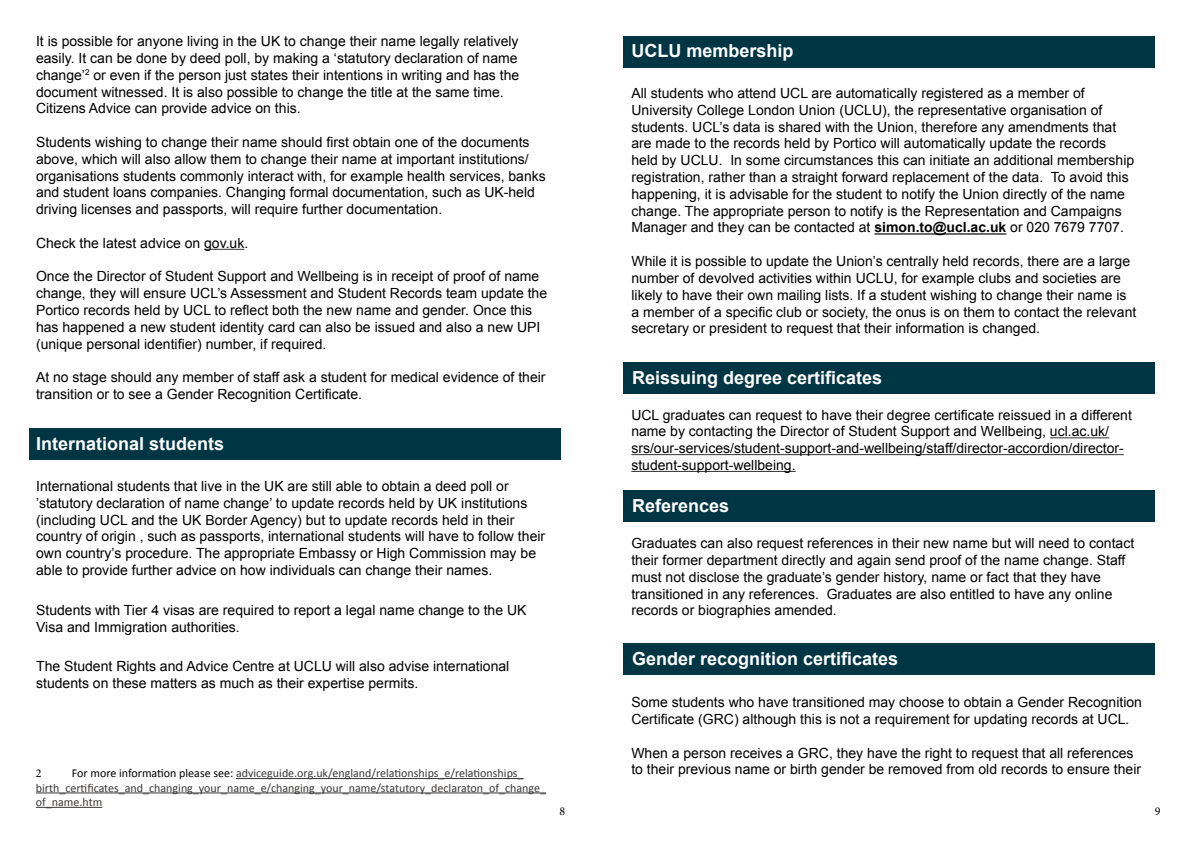
<style>
.page{position:relative;width:1191px;height:842px;background:#fff}
.page>*{position:absolute;margin:0;border:0;box-sizing:border-box;transform-origin:0 0}
.t1{font:700 18px "Arial";color:#fff}
.t2{font:14px/16.8px "Arial";color:#000}
.t3{font:12px/14.4px "Calibri";color:#393736}
.t4{font:12px "Minion Pro";color:#000}
.s1{font-weight:700}
.s2{color:#000}
</style>
<div class="page">
<hr style="left:204px;top:249px;width:40px;height:1px;background:#393736">
<hr style="left:874px;top:233px;width:132px;height:2px;background:#393736">
<div style="left:624px;top:36px;width:531px;height:31px;background:#003644"></div>
<div style="left:29px;top:428px;width:531px;height:32px;background:#003644"></div>
<div style="left:624px;top:362px;width:531px;height:32px;background:#003644"></div>
<hr style="left:1050px;top:437px;width:59px;height:1px;background:#393736">
<hr style="left:631px;top:454px;width:492px;height:1px;background:#393736">
<hr style="left:631px;top:471px;width:164px;height:1px;background:#393736">
<div style="left:624px;top:491px;width:531px;height:31px;background:#003644"></div>
<div style="left:624px;top:644px;width:531px;height:31px;background:#003644"></div>
<hr style="left:236px;top:778px;width:287px;height:1px;background:#393736">
<hr style="left:36px;top:792px;width:510px;height:1px;background:#393736">
<hr style="left:36px;top:807px;width:66px;height:1px;background:#393736">
<p class="t2" style="left:36px;top:33px;width:485px">It is possible for anyone living in the UK to change their name legally relatively easily. It can be done by deed poll, by making a ‘statutory declaration of name change’<sup>2</sup> or even if the person just states their intentions in writing and has the document witnessed. It is also possible to change the title at the same time.<br>Citizens Advice can provide advice on this.</p>
<p class="t2" style="left:36px;top:134px;width:511px">Students wishing to change their name should first obtain one of the documents above, which will also allow them to change their name at important institutions/ organisations students commonly interact with, for example health services, banks and student loans companies. Changing formal documentation, such as UK-held driving licenses and passports, will require further documentation.</p>
<p class="t2" style="left:36px;top:235px;width:214px">Check the latest advice on gov.uk.</p>
<p class="t2" style="left:36px;top:268px;width:513px">Once the Director of Student Support and Wellbeing is in receipt of proof of name change, they will ensure UCL’s Assessment and Student Records team update the Portico records held by UCL to reflect both the new name and gender. Once this has happened a new student identity card can also be issued and also a new UPI (unique personal identifier) number, if required.</p>
<p class="t2" style="left:36px;top:369px;width:511px">At no stage should any member of staff ask a student for medical evidence of their transition or to see a Gender Recognition Certificate.</p>
<p class="t1" style="left:36px;top:431px;width:190px">International students</p>
<p class="t2" style="left:36px;top:478px;width:510px">International students that live in the UK are still able to obtain a deed poll or ’statutory declaration of name change’ to update records held by UK institutions (including UCL and the UK Border Agency) but to update records held in their country of origin , such as passports, international students will have to follow their own country’s procedure. The appropriate Embassy or High Commission may be able to provide further advice on how individuals can change their names.</p>
<p class="t2" style="left:36px;top:602px;width:492px">Students with Tier 4 visas are required to report a legal name change to the UK<br>Visa and Immigration authorities.</p>
<p class="t2" style="left:36px;top:658px;width:475px">The Student Rights and Advice Centre at UCLU will also advise international students on these matters as much as their expertise permits.</p>
<p class="t1" style="left:631px;top:39px;width:164px">UCLU membership</p>
<p class="t2" style="left:631px;top:85px;width:504px">All students who attend UCL are automatically registered as a member of University College London Union (UCLU), the representative organisation of students. UCL’s data is shared with the Union, therefore any amendments that are made to the records held by Portico will automatically update the records held by UCLU. In some circumstances this can initiate an additional membership registration, rather than a straight forward replacement of the data. To avoid this happening, it is advisable for the student to notify the Union directly of the name change. The appropriate person to notify is the Representation and Campaigns Manager and they can be contacted at <span class="s1">simon.to@ucl.ac.uk</span> or 020 7679 7707.</p>
<p class="t2" style="left:631px;top:253px;width:506px">While it is possible to update the Union’s centrally held records, there are a large number of devolved activities within UCLU, for example clubs and societies are likely to have their own mailing lists. If a student wishing to change their name is a member of a specific club or society, the onus is on them to contact the relevant secretary or president to request that their information is changed.</p>
<p class="t1" style="left:632px;top:365px;width:252px">Reissuing degree certificates</p>
<p class="t2" style="left:631px;top:406px;width:502px">UCL graduates can request to have their degree certificate reissued in a different name by contacting the Director of Student Support and Wellbeing, ucl.ac.uk/ srs/our-services/student-support-and-wellbeing/staff/director-accordion/director&shy;student-support-wellbeing.</p>
<p class="t1" style="left:632px;top:494px;width:99px">References</p>
<p class="t2" style="left:631px;top:535px;width:504px">Graduates can also request references in their new name but will need to contact their former department directly and again send proof of the name change. Staff must not disclose the graduate’s gender history, name or fact that they have transitioned in any references. Graduates are also entitled to have any online records or biographies amended.</p>
<p class="t1" style="left:632px;top:647px;width:268px">Gender recognition certificates</p>
<p class="t2" style="left:631px;top:694px;width:512px">Some students who have transitioned may choose to obtain a Gender Recognition<br>Certificate (GRC) although this is not a requirement for updating records at UCL.</p>
<p class="t2" style="left:631px;top:744px;width:503px">When a person receives a GRC, they have the right to request that all references</p>
<p class="t4" style="left:36px;top:765px;width:7px">2</p>
<p class="t3" style="left:72px;top:766px;width:453px"><span class="s2">For more information please see:</span> adviceguide.org.uk/england/relationships_e/relationships_</p>
<p class="t2" style="left:631px;top:761px;width:511px">to their previous name or birth gender be removed from old records to ensure their</p>
<p class="t3" style="left:36px;top:780px;width:512px">birth_certificates_and_changing_your_name_e/changing_your_name/statutory_declaraton_of_change_ of_name.htm</p>
<p class="t4" style="left:559px;top:803px;width:7px">8</p>
<p class="t4" style="left:1155px;top:803px;width:7px">9</p>
</div>
